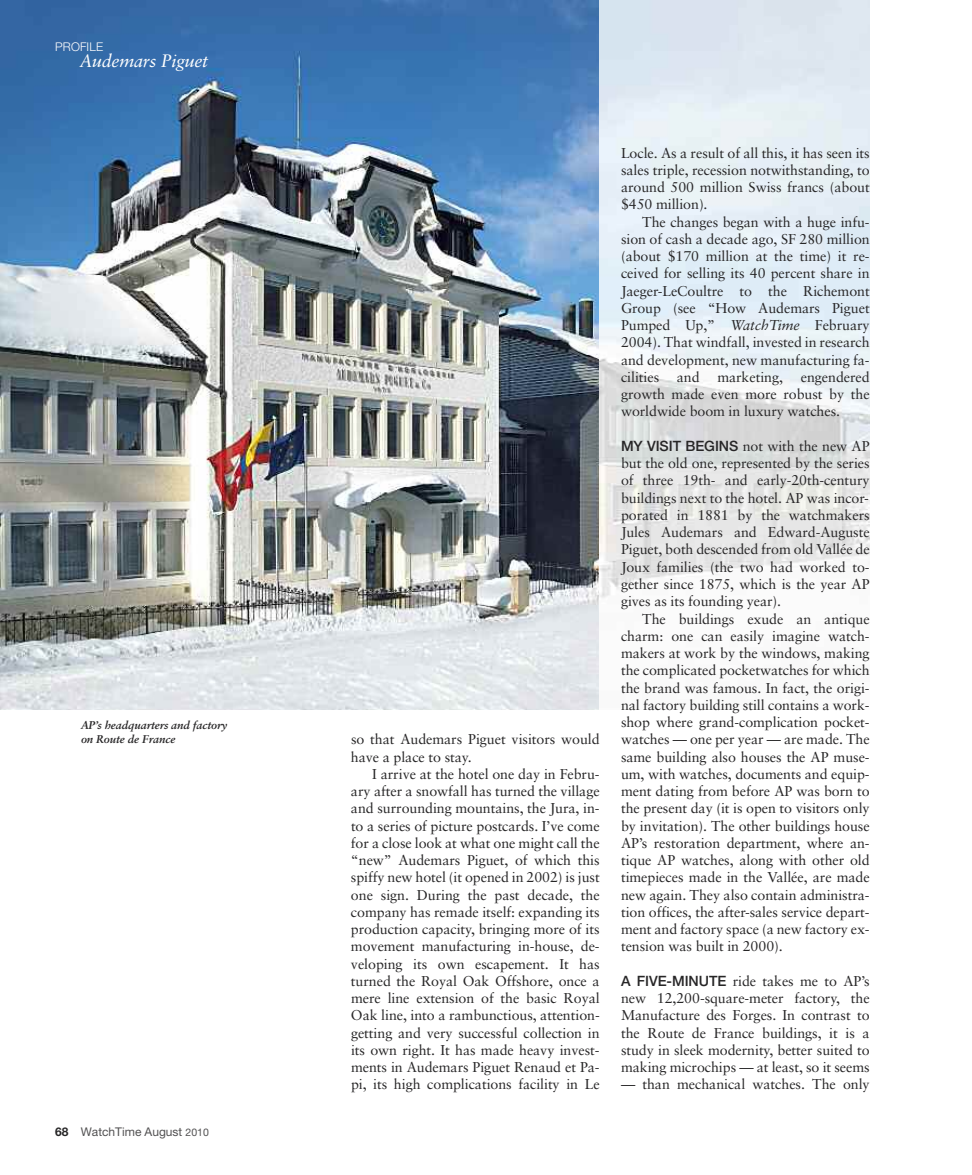
<style>
.page{position:relative;width:972px;height:1175px;background:#fff}
.page>*{position:absolute;margin:0;border:0;box-sizing:border-box;transform-origin:0 0}
.t1{font:italic 18px "Sabon";letter-spacing:-.015em;color:#fff}
.t2{font:14.25px/17.2px "Sabon";letter-spacing:-.005em;color:#272627;text-align:justify}
.t3{font:12px "Helvetica Neue LT Pro";color:#525152}
.t4{font:300 12px "Helvetica Neue LT Pro";letter-spacing:.01em;color:#fff}
.t5{font:italic 700 11.25px/14.2px "Sabon";letter-spacing:-.005em;color:#272627}
.s1{font-weight:700;color:#272627}
.s2{font-size:10.5px}
.s3{font-style:italic}
.s4{font-family:"Helvetica Neue LT Pro";font-weight:500}
</style>
<div class="page">
<img style="left:0;top:0;width:600px;height:710px">
<img style="left:600px;top:0;width:270px;height:598px">
<p class="t4" style="left:55px;top:43px;width:49px">PROFILE</p>
<p class="t1" style="left:79px;top:54px;width:130px">Audemars Piguet</p>
<p class="t5" style="left:81px;top:719px;width:148px">AP’s headquarters and factory on Route de France</p>
<p class="t3" style="left:55px;top:1127px;width:155px"><span class="s1">68</span> WatchTime August <span class="s2">2010</span></p>
<p class="t2" style="left:351px;top:732px;width:250px">so that Audemars Piguet visitors would have a place to stay.</p>
<p class="t2" style="left:351px;top:767px;width:250px;text-indent:21px">I arrive at the hotel one day in Febru&shy;ary after a snowfall has turned the village and surrounding mountains, the Jura, in&shy;to a series of picture postcards. I’ve come for a close look at what one might call the “new” Audemars Piguet, of which this spiffy new hotel (it opened in 2002) is just one sign. During the past decade, the company has remade itself: expanding its production capacity, bringing more of its movement manufacturing in-house, de&shy;veloping its own escapement. It has turned the Royal Oak Offshore, once a mere line extension of the basic Royal Oak line, into a rambunctious, attention&shy;getting and very successful collection in its own right. It has made heavy invest&shy;ments in Audemars Piguet Renaud et Pa&shy;pi, its high complications facility in Le</p>
<p class="t2" style="left:621px;top:146px;width:250px">Locle. As a result of all this, it has seen its sales triple, recession notwithstanding, to around 500 million Swiss francs (about $450 million).</p>
<p class="t2" style="left:621px;top:215px;width:250px;text-indent:21px">The changes began with a huge infu&shy;sion of cash a decade ago, SF 280 million (about $170 million at the time) it re&shy;ceived for selling its 40 percent share in Jaeger-LeCoultre to the Richemont Group (see “How Audemars Piguet Pumped Up,” <span class="s3">WatchTime</span> February 2004). That windfall, invested in research and development, new manufacturing fa&shy;cilities and marketing, engendered growth made even more robust by the worldwide boom in luxury watches.</p>
<p class="t2" style="left:621px;top:439px;width:250px"><span class="s4">MY VISIT BEGINS</span> not with the new AP but the old one, represented by the series of three 19th- and early-20th-century buildings next to the hotel. AP was incor&shy;porated in 1881 by the watchmakers Jules Audemars and Edward-Auguste Piguet, both descended from old Vallée de Joux families (the two had worked to&shy;gether since 1875, which is the year AP gives as its founding year).</p>
<p class="t2" style="left:621px;top:611px;width:250px;text-indent:21px">The buildings exude an antique charm: one can easily imagine watch&shy;makers at work by the windows, making the complicated pocketwatches for which the brand was famous. In fact, the origi&shy;nal factory building still contains a work&shy;shop where grand-complication pocket&shy;watches — one per year — are made. The same building also houses the AP muse&shy;um, with watches, documents and equip&shy;ment dating from before AP was born to the present day (it is open to visitors only by invitation). The other buildings house AP’s restoration department, where an&shy;tique AP watches, along with other old timepieces made in the Vallée, are made new again. They also contain administra&shy;tion offices, the after-sales service depart&shy;ment and factory space (a new factory ex&shy;tension was built in 2000).</p>
<p class="t2" style="left:621px;top:974px;width:250px"><span class="s4">A FIVE-MINUTE</span> ride takes me to AP’s new 12,200-square-meter factory, the Manufacture des Forges. In contrast to the Route de France buildings, it is a study in sleek modernity, better suited to making microchips — at least, so it seems</p>
<p class="t2" style="left:621px;top:1077px;width:250px">— than mechanical watches. The only</p>
</div>
